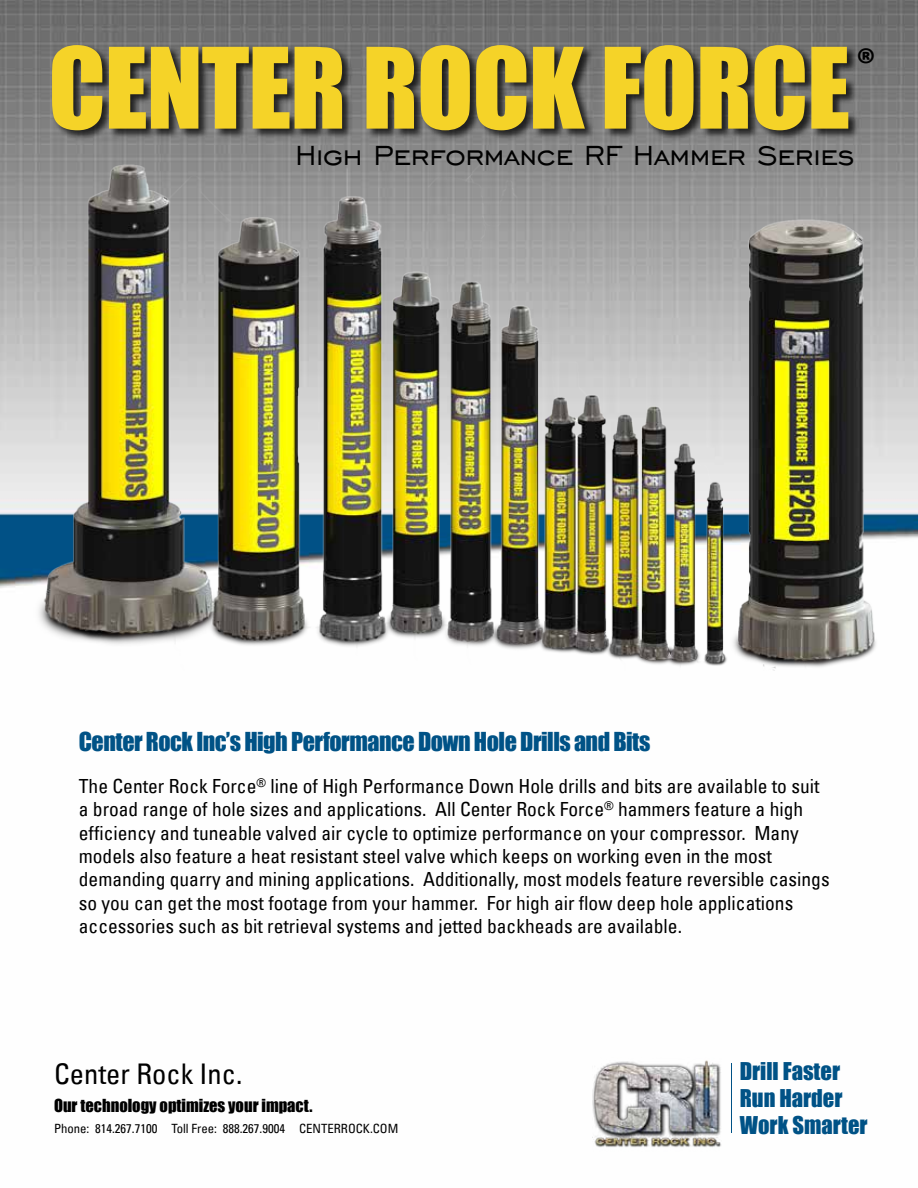
<style>
.page{position:relative;width:918px;height:1188px;background:#fff}
.page>*{position:absolute;margin:0;border:0;box-sizing:border-box;transform-origin:0 0}
.t1{font:103.5px "Impact";letter-spacing:-.01em;color:#f5d328}
.t2{font:700 39px "Calibri";color:#000}
.t3{font:36px "Chisel Normal";letter-spacing:-.01em;color:#000}
.t4{font:condensed 28.5px "Univers LT";color:#000}
.t5{font:24px "Impact";letter-spacing:-.02em;color:#005286}
.t6{font:22.5px/27px "Impact";color:#005286}
.t7{font:condensed 19.5px/23.4px "Univers LT";color:#000}
.t8{font:16.5px "Impact";color:#000}
.t9{font:condensed 12.75px "Univers LT";color:#000}
</style>
<div class="page">
<img style="left:0;top:0;width:918px;height:671px">
<hr style="left:731px;top:1063px;width:1px;height:70px;background:#005286">
<img style="left:592px;top:1060px;width:129px;height:87px">
<div style="left:51px;top:44px;width:809px;height:97px;background:#000;opacity:.75"></div>
<img style="left:34px;top:164px;width:846px;height:506px">
<h1 class="t1" style="left:48px;top:8px;width:803px">CENTER ROCK FORCE</h1>
<h3 class="t3" style="left:295px;top:133px;width:561px">High Performance RF Hammer Series</h3>
<h2 class="t2" style="left:856px;top:37px;width:21px">®</h2>
<p class="t5" style="left:79px;top:723px;width:573px">Center Rock Inc’s High Performance Down Hole Drills and Bits</p>
<p class="t7" style="left:79px;top:774px;width:752px">The Center Rock Force<sup>®</sup> line of High Performance Down Hole drills and bits are available to suit a broad range of hole sizes and applications. All Center Rock Force<sup>®</sup> hammers feature a high efficiency and tuneable valved air cycle to optimize performance on your compressor. Many models also feature a heat resistant steel valve which keeps on working even in the most demanding quarry and mining applications. Additionally, most models feature reversible casings so you can get the most footage from your hammer. For high air flow deep hole applications accessories such as bit retrieval systems and jetted backheads are available.</p>
<h3 class="t4" style="left:54px;top:1056px;width:190px">Center Rock Inc.</h3>
<p class="t8" style="left:54px;top:1093px;width:260px">Our technology optimizes your impact.</p>
<p class="t9" style="left:54px;top:1120px;width:346px">Phone: 814.267.7100 Toll Free: 888.267.9004 CENTERROCK.COM</p>
<p class="t6" style="left:740px;top:1057px;width:129px">Drill Faster<br>Run Harder<br>Work Smarter</p>
</div>
